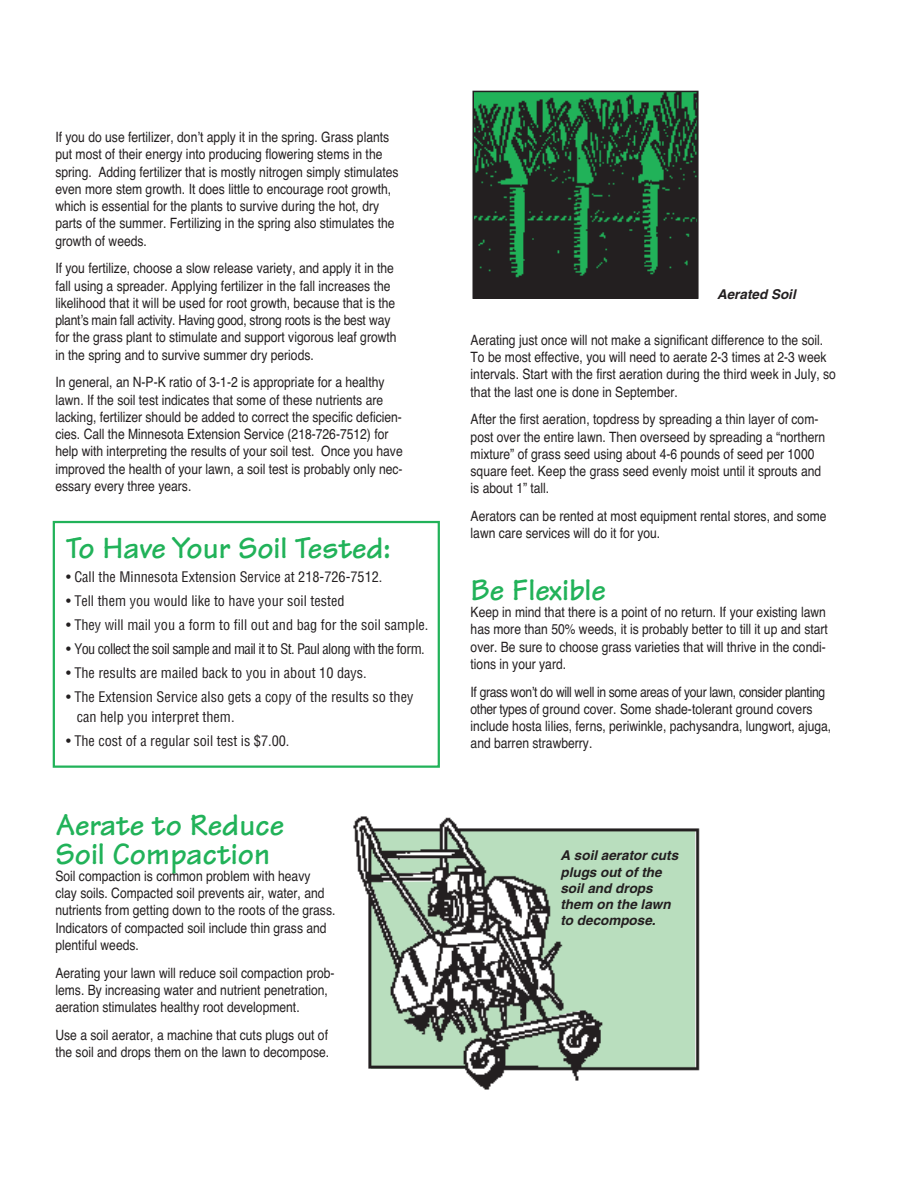
<style>
.page{position:relative;width:918px;height:1188px;background:#fff}
.page>*{position:absolute;margin:0;border:0;box-sizing:border-box;transform-origin:0 0}
.t1{font:700 31.5px/28.5px "Tekton";color:#21b259}
.t2{font:14.25px/17.2px "Helvetica";color:#231f20;scale:.85 1}
.t3{font:condensed 14.25px/19.5px "Helvetica";color:#231f20}
.t4{font:condensed 14.25px "Helvetica";letter-spacing:-.04em;color:#231f20}
.t5{font:italic 700 13.5px/16.2px "Helvetica";color:#231f20}
</style>
<div class="page">
<img style="left:475px;top:94px;width:221px;height:202px">
<div style="left:472px;top:91px;width:227px;height:208px;border:2px solid #231f20"></div>
<div style="left:53px;top:521px;width:387px;height:247px;border:2px solid #21b259"></div>
<img style="left:353px;top:816px;width:347px;height:274px">
<p class="t2" style="left:55px;top:130px;width:405px">If you do use fertilizer, don’t apply it in the spring. Grass plants put most of their energy into producing flowering stems in the spring. Adding fertilizer that is mostly nitrogen simply stimulates even more stem growth. It does little to encourage root growth, which is essential for the plants to survive during the hot, dry parts of the summer. Fertilizing in the spring also stimulates the growth of weeds.</p>
<p class="t2" style="left:55px;top:261px;width:403px">If you fertilize, choose a slow release variety, and apply it in the fall using a spreader. Applying fertilizer in the fall increases the likelihood that it will be used for root growth, because that is the plant’s main fall activity. Having good, strong roots is the best way for the grass plant to stimulate and support vigorous leaf growth in the spring and to survive summer dry periods.</p>
<p class="t2" style="left:55px;top:375px;width:410px">In general, an N-P-K ratio of 3-1-2 is appropriate for a healthy lawn. If the soil test indicates that some of these nutrients are lacking, fertilizer should be added to correct the specific deficien&shy;cies. Call the Minnesota Extension Service (218-726-7512) for help with interpreting the results of your soil test. Once you have improved the health of your lawn, a soil test is probably only nec&shy;essary every three years.</p>
<h1 class="t1" style="left:66px;top:538px;width:326px">To Have Your Soil Tested:</h1>
<p class="t3" style="left:66px;top:568px;width:318px">• Call the Minnesota Extension Service at 218-726-7512.</p>
<p class="t3" style="left:66px;top:592px;width:280px">• Tell them you would like to have your soil tested</p>
<p class="t3" style="left:66px;top:616px;width:364px">• They will mail you a form to fill out and bag for the soil sample.</p>
<p class="t4" style="left:66px;top:643px;width:360px">• You collect the soil sample and mail it to St. Paul along with the form.</p>
<p class="t3" style="left:66px;top:664px;width:302px">• The results are mailed back to you in about 10 days.</p>
<p class="t3" style="left:77px;top:688px;width:338px;text-indent:-11px">• The Extension Service also gets a copy of the results so they can help you interpret them.</p>
<p class="t3" style="left:66px;top:732px;width:225px">• The cost of a regular soil test is $7.00.</p>
<h1 class="t1" style="left:55px;top:816px;width:230px">Aerate to Reduce<br>Soil Compaction</h1>
<p class="t2" style="left:55px;top:869px;width:331px">Soil compaction is common problem with heavy clay soils. Compacted soil prevents air, water, and nutrients from getting down to the roots of the grass.<br>Indicators of compacted soil include thin grass and plentiful weeds.</p>
<p class="t2" style="left:55px;top:965px;width:330px">Aerating your lawn will reduce soil compaction prob&shy;lems. By increasing water and nutrient penetration, aeration stimulates healthy root development.</p>
<p class="t2" style="left:55px;top:1028px;width:324px">Use a soil aerator, a machine that cuts plugs out of the soil and drops them on the lawn to decompose.</p>
<p class="t5" style="left:717px;top:288px;width:83px">Aerated Soil</p>
<p class="t2" style="left:471px;top:333px;width:431px">Aerating just once will not make a significant difference to the soil.<br>To be most effective, you will need to aerate 2-3 times at 2-3 week intervals. Start with the first aeration during the third week in July, so that the last one is done in September.</p>
<p class="t2" style="left:471px;top:412px;width:419px">After the first aeration, topdress by spreading a thin layer of com&shy;post over the entire lawn. Then overseed by spreading a “northern mixture” of grass seed using about 4-6 pounds of seed per 1000 square feet. Keep the grass seed evenly moist until it sprouts and is about 1” tall.</p>
<p class="t2" style="left:471px;top:509px;width:420px">Aerators can be rented at most equipment rental stores, and some lawn care services will do it for you.</p>
<h1 class="t1" style="left:471px;top:580px;width:137px">Be Flexible</h1>
<p class="t2" style="left:471px;top:605px;width:422px">Keep in mind that there is a point of no return. If your existing lawn has more than 50% weeds, it is probably better to till it up and start over. Be sure to choose grass varieties that will thrive in the condi&shy;tions in your yard.</p>
<p class="t2" style="left:471px;top:684px;width:426px">If grass won’t do will well in some areas of your lawn, consider planting other types of ground cover. Some shade-tolerant ground covers include hosta lilies, ferns, periwinkle, pachysandra, lungwort, ajuga, and barren strawberry.</p>
<p class="t5" style="left:560px;top:849px;width:122px">A soil aerator cuts plugs out of the soil and drops them on the lawn to decompose.</p>
</div>
